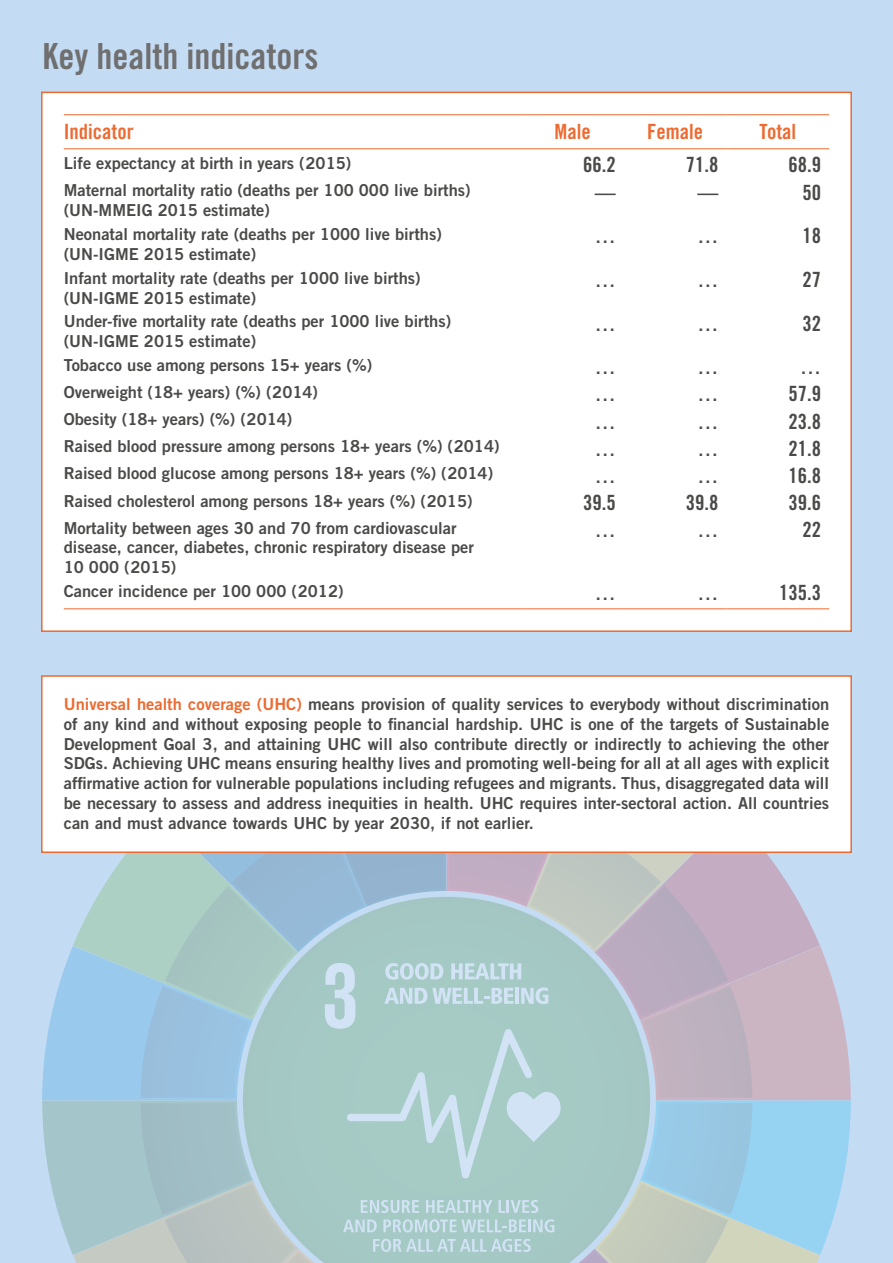
<style>
.page{position:relative;width:893px;height:1263px;background:#c4dbf4}
.page>*{position:absolute;margin:0;border:0;box-sizing:border-box;transform-origin:0 0}
.t1{font:36px "Trade Gothic LT Std Bd Cn 20";color:#706f6f}
.t2{font:21px "Trade Gothic LT Std Bd Cn 20";color:#4a4a49}
.t3{font:21px "Trade Gothic LT Std Bd Cn 20";color:#ed6a30}
.t4{font:16.5px/19.8px "Trade Gothic LT Pro Bd 2";color:#4a4a49}
.s1{color:#ed6a30}
</style>
<div class="page">
<svg style="left:42px;top:854px;width:809px;height:409px;background:#adc6ce"></svg>
<div style="left:41px;top:91px;width:811px;height:541px;background:#fff"></div>
<div style="left:41px;top:675px;width:811px;height:179px;background:#fff"></div>
<h1 class="t1" style="left:43px;top:34px;width:277px">Key health indicators</h1>
<p class="t3" style="left:64px;top:119px;width:71px">Indicator</p>
<p class="t3" style="left:555px;top:119px;width:38px">Male</p>
<p class="t3" style="left:647px;top:119px;width:57px">Female</p>
<p class="t3" style="left:760px;top:119px;width:38px">Total</p>
<p class="t4" style="left:64px;top:153px;width:289px">Life expectancy at birth in years (2015)</p>
<p class="t2" style="left:583px;top:152px;width:34px">66.2</p>
<p class="t2" style="left:686px;top:152px;width:34px">71.8</p>
<p class="t2" style="left:788px;top:152px;width:34px">68.9</p>
<p class="t4" style="left:64px;top:180px;width:408px">Maternal mortality ratio (deaths per 100 000 live births) (UN-MMEIG 2015 estimate)</p>
<p class="t2" style="left:595px;top:179px;width:22px">—</p>
<p class="t2" style="left:697px;top:179px;width:22px">—</p>
<p class="t2" style="left:802px;top:179px;width:20px">50</p>
<p class="t4" style="left:64px;top:224px;width:380px">Neonatal mortality rate (deaths per 1000 live births) (UN-IGME 2015 estimate)</p>
<p class="t2" style="left:802px;top:223px;width:20px">18</p>
<p class="t2" style="left:595px;top:223px;width:22px">…</p>
<p class="t2" style="left:697px;top:223px;width:22px">…</p>
<p class="t4" style="left:64px;top:268px;width:358px">Infant mortality rate (deaths per 1000 live births) (UN-IGME 2015 estimate)</p>
<p class="t2" style="left:595px;top:267px;width:22px">…</p>
<p class="t2" style="left:697px;top:267px;width:22px">…</p>
<p class="t2" style="left:802px;top:267px;width:20px">27</p>
<p class="t4" style="left:64px;top:311px;width:389px">Under-five mortality rate (deaths per 1000 live births) (UN-IGME 2015 estimate)</p>
<p class="t2" style="left:595px;top:310px;width:22px">…</p>
<p class="t2" style="left:697px;top:310px;width:22px">…</p>
<p class="t2" style="left:802px;top:310px;width:20px">32</p>
<p class="t4" style="left:64px;top:355px;width:310px">Tobacco use among persons 15+ years (%)</p>
<p class="t2" style="left:595px;top:354px;width:22px">…</p>
<p class="t2" style="left:697px;top:354px;width:22px">…</p>
<p class="t2" style="left:800px;top:354px;width:22px">…</p>
<p class="t4" style="left:64px;top:382px;width:256px">Overweight (18+ years) (%) (2014)</p>
<p class="t2" style="left:595px;top:381px;width:22px">…</p>
<p class="t2" style="left:697px;top:381px;width:22px">…</p>
<p class="t2" style="left:788px;top:381px;width:34px">57.9</p>
<p class="t4" style="left:64px;top:409px;width:230px">Obesity (18+ years) (%) (2014)</p>
<p class="t2" style="left:595px;top:408px;width:22px">…</p>
<p class="t2" style="left:697px;top:408px;width:22px">…</p>
<p class="t2" style="left:788px;top:408px;width:34px">23.8</p>
<p class="t4" style="left:64px;top:436px;width:437px">Raised blood pressure among persons 18+ years (%) (2014)</p>
<p class="t2" style="left:595px;top:435px;width:22px">…</p>
<p class="t2" style="left:697px;top:435px;width:22px">…</p>
<p class="t2" style="left:788px;top:435px;width:34px">21.8</p>
<p class="t4" style="left:64px;top:463px;width:431px">Raised blood glucose among persons 18+ years (%) (2014)</p>
<p class="t2" style="left:595px;top:462px;width:22px">…</p>
<p class="t2" style="left:697px;top:462px;width:22px">…</p>
<p class="t2" style="left:788px;top:462px;width:34px">16.8</p>
<p class="t4" style="left:64px;top:490px;width:410px">Raised cholesterol among persons 18+ years (%) (2015)</p>
<p class="t2" style="left:583px;top:489px;width:34px">39.5</p>
<p class="t2" style="left:686px;top:489px;width:34px">39.8</p>
<p class="t2" style="left:788px;top:489px;width:34px">39.6</p>
<p class="t4" style="left:64px;top:517px;width:412px">Mortality between ages 30 and 70 from cardiovascular disease, cancer, diabetes, chronic respiratory disease per<br>10 000 (2015)</p>
<p class="t2" style="left:802px;top:516px;width:20px">22</p>
<p class="t2" style="left:595px;top:516px;width:22px">…</p>
<p class="t2" style="left:697px;top:516px;width:22px">…</p>
<p class="t4" style="left:64px;top:581px;width:281px">Cancer incidence per 100 000 (2012)</p>
<p class="t2" style="left:595px;top:580px;width:22px">…</p>
<p class="t2" style="left:697px;top:580px;width:22px">…</p>
<p class="t2" style="left:779px;top:580px;width:43px">135.3</p>
<p class="t4" style="left:64px;top:694px;width:767px;text-align:justify"><span class="s1">Universal health coverage (UHC)</span> means provision of quality services to everybody without discrimination of any kind and without exposing people to financial hardship. UHC is one of the targets of Sustainable Development Goal 3, and attaining UHC will also contribute directly or indirectly to achieving the other SDGs. Achieving UHC means ensuring healthy lives and promoting well-being for all at all ages with explicit affirmative action for vulnerable populations including refugees and migrants. Thus, disaggregated data will be necessary to assess and address inequities in health. UHC requires inter-sectoral action. All countries can and must advance towards UHC by year 2030, if not earlier.</p>
</div>
